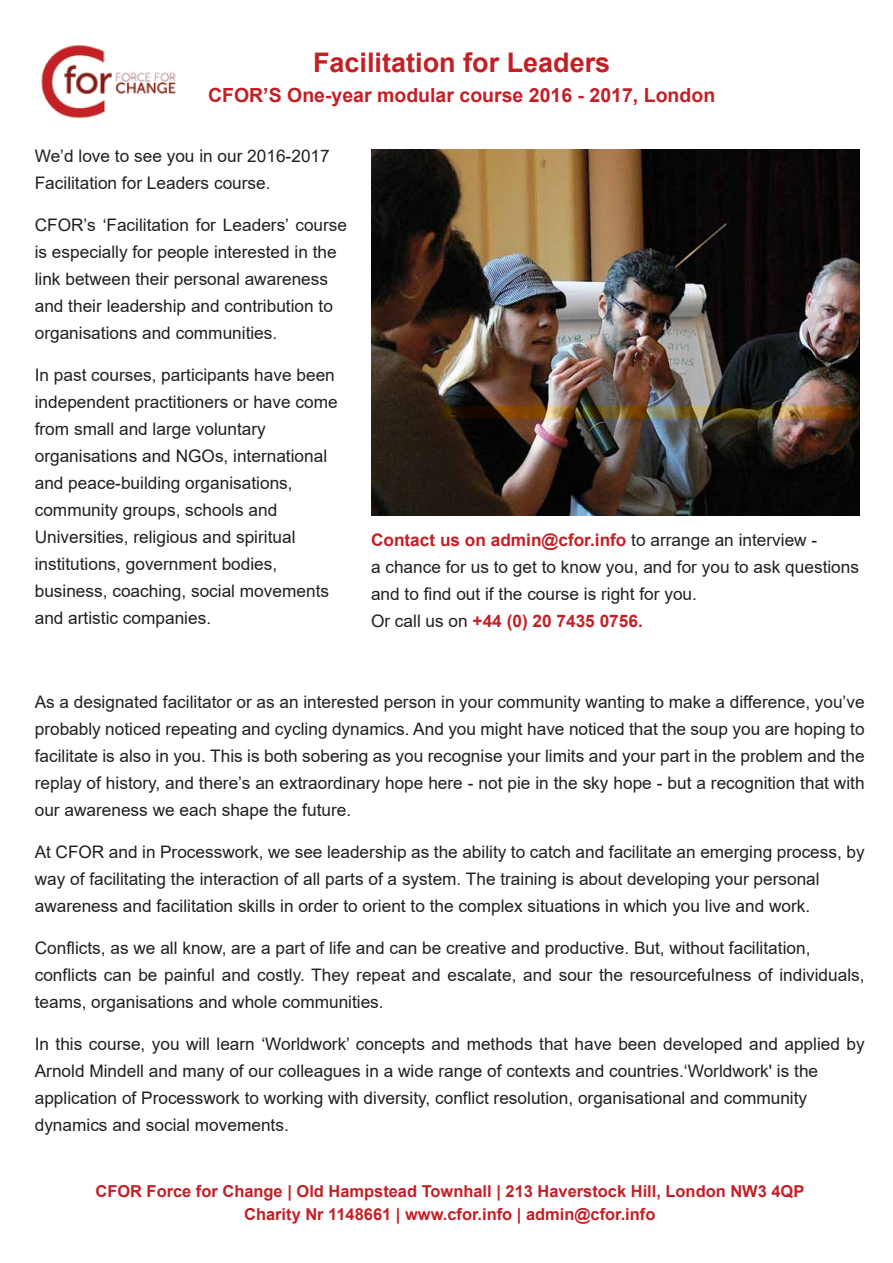
<style>
.page{position:relative;width:893px;height:1263px;background:#fff}
.page>*{position:absolute;margin:0;border:0;box-sizing:border-box;transform-origin:0 0}
.t1{font:700 27px "Arial";color:#c32026}
.t2{font:700 19.5px "Arial";color:#c32026}
.t3{font:17.25px/27px "Arial";color:#231f20}
.t4{font:700 16.5px/22.6px "Arial";color:#c32026;text-align:center}
.s1{font-weight:700;color:#c32026}
</style>
<div class="page">
<img style="left:41px;top:45px;width:135px;height:74px">
<img style="left:371px;top:149px;width:488px;height:367px">
<h1 class="t1" style="left:313px;top:43px;width:299px">Facilitation for Leaders</h1>
<p class="t2" style="left:208px;top:81px;width:509px">CFOR’S One-year modular course 2016 - 2017, London</p>
<p class="t3" style="left:35px;top:142px;width:297px">We’d love to see you in our 2016-2017<br>Facilitation for Leaders course.</p>
<p class="t3" style="left:35px;top:211px;width:314px">CFOR’s ‘Facilitation for Leaders’ course is especially for people interested in the link between their personal awareness and their leadership and contribution to organisations and communities.</p>
<p class="t3" style="left:35px;top:361px;width:304px">In past courses, participants have been independent practitioners or have come from small and large voluntary organisations and NGOs, international and peace-building organisations, community groups, schools and Universities, religious and spiritual institutions, government bodies, business, coaching, social movements and artistic companies.</p>
<p class="t3" style="left:371px;top:526px;width:490px"><span class="s1">Contact us on admin@cfor.info</span> to arrange an interview -<br>a chance for us to get to know you, and for you to ask questions and to find out if the course is right for you.<br>Or call us on <span class="s1">+44 (0) 20 7435 0756.</span></p>
<p class="t3" style="left:35px;top:688px;width:831px;text-align:justify">As a designated facilitator or as an interested person in your community wanting to make a difference, you’ve probably noticed repeating and cycling dynamics. And you might have noticed that the soup you are hoping to facilitate is also in you. This is both sobering as you recognise your limits and your part in the problem and the replay of history, and there’s an extraordinary hope here - not pie in the sky hope - but a recognition that with our awareness we each shape the future.</p>
<p class="t3" style="left:35px;top:838px;width:831px">At CFOR and in Processwork, we see leadership as the ability to catch and facilitate an emerging process, by way of facilitating the interaction of all parts of a system. The training is about developing your personal awareness and facilitation skills in order to orient to the complex situations in which you live and work.</p>
<p class="t3" style="left:35px;top:934px;width:831px">Conflicts, as we all know, are a part of life and can be creative and productive. But, without facilitation, conflicts can be painful and costly. They repeat and escalate, and sour the resourcefulness of individuals, teams, organisations and whole communities.</p>
<p class="t3" style="left:35px;top:1030px;width:831px">In this course, you will learn ‘Worldwork’ concepts and methods that have been developed and applied by Arnold Mindell and many of our colleagues in a wide range of contexts and countries.‘Worldwork' is the application of Processwork to working with diversity, conflict resolution, organisational and community dynamics and social movements.</p>
<p class="t4" style="left:95px;top:1180px;width:710px">CFOR Force for Change | Old Hampstead Townhall | 213 Haverstock Hill, London NW3 4QP<br>Charity Nr 1148661 | www.cfor.info | admin@cfor.info</p>
</div>
